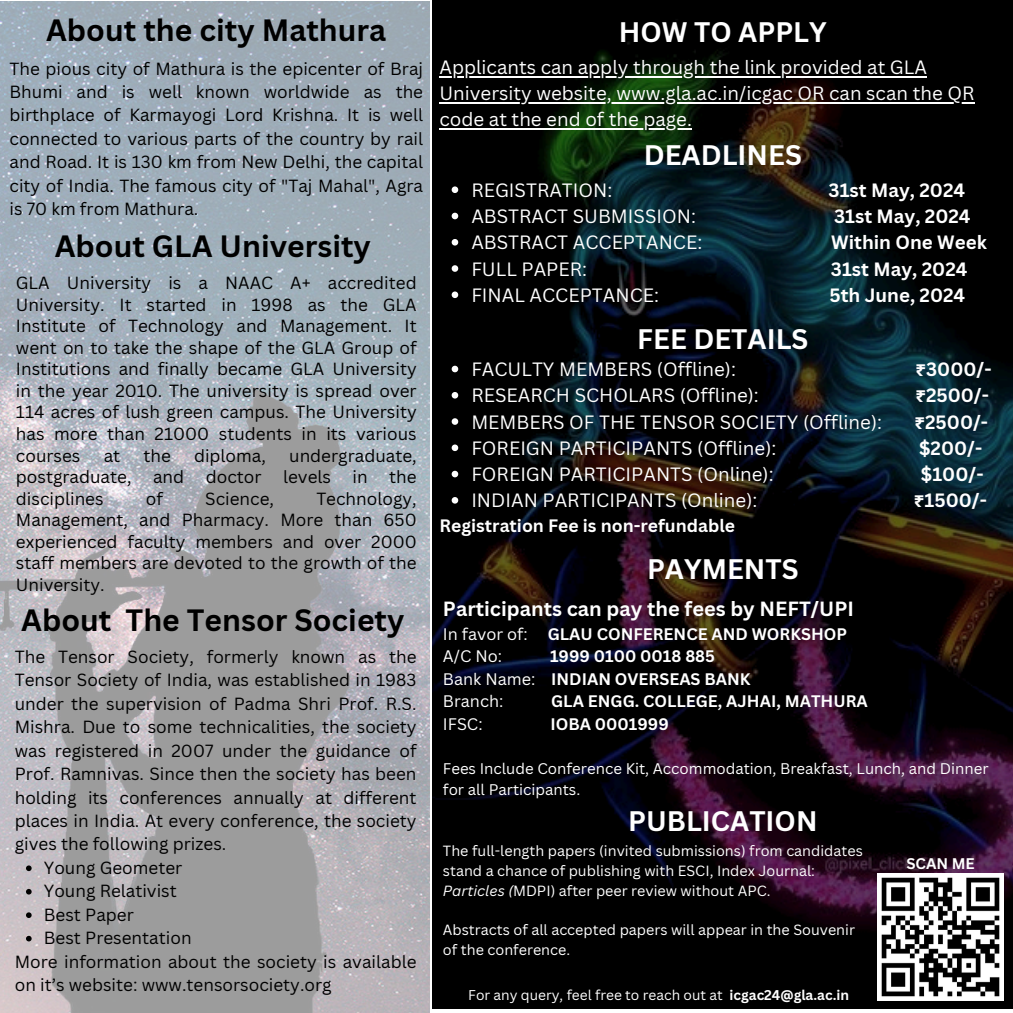
<style>
.page{position:relative;width:1013px;height:1013px;background:#fff}
.page>*{position:absolute;margin:0;border:0;box-sizing:border-box;transform-origin:0 0}
.t1{font:700 30px "Canva Sans";color:#000}
.t2{font:700 27.5px "Canva Sans";color:#fff}
.t3{font:700 20px "Canva Sans";color:#fff}
.t4{font:18.75px "Canva Sans";color:#fff}
.t5{font:700 18.75px "Canva Sans";color:#fff}
.t6{font:700 17.5px "Canva Sans";color:#fff}
.t7{font:17.12px/23.5px "Canva Sans";color:#000;text-align:justify}
.t8{font:700 16.25px/22.5px "Canva Sans";color:#fff}
.t9{font:16.25px "Canva Sans";color:#fff}
.t10{font:15px/20.6px "Canva Sans";color:#fff}
.t11{font:700 15px "Canva Sans";color:#fff}
.t12{font:14.38px/19.8px "Canva Sans";color:#fff}
.t13{font:13.75px "Canva Sans";color:#fff}
.s1{font-family:"Noto Sans Gurmukhi"}
.s2{font-weight:400}
.s3{font-style:italic}
.s4{font-weight:700}
</style>
<div class="page">
<img style="left:0;top:2px;width:429px;height:1010px">
<img style="left:433px;top:0;width:579px;height:1008px">
<img style="left:877px;top:873px;width:126px;height:127px">
<svg style="left:26px;top:865px;width:6px;height:6px"></svg>
<svg style="left:26px;top:888px;width:6px;height:6px"></svg>
<svg style="left:26px;top:912px;width:6px;height:6px"></svg>
<svg style="left:26px;top:935px;width:6px;height:6px"></svg>
<hr style="left:439px;top:76px;width:488px;height:2px;background:#fff">
<hr style="left:439px;top:102px;width:535px;height:2px;background:#fff">
<hr style="left:439px;top:128px;width:253px;height:2px;background:#fff">
<svg style="left:451px;top:366px;width:7px;height:6px"></svg>
<svg style="left:451px;top:392px;width:7px;height:6px"></svg>
<svg style="left:451px;top:418px;width:7px;height:7px"></svg>
<svg style="left:451px;top:444px;width:7px;height:7px"></svg>
<svg style="left:451px;top:471px;width:7px;height:6px"></svg>
<svg style="left:451px;top:497px;width:7px;height:6px"></svg>
<svg style="left:451px;top:186px;width:7px;height:7px"></svg>
<svg style="left:451px;top:213px;width:7px;height:6px"></svg>
<svg style="left:451px;top:239px;width:7px;height:6px"></svg>
<svg style="left:451px;top:265px;width:7px;height:7px"></svg>
<svg style="left:451px;top:291px;width:7px;height:7px"></svg>
<h5 class="t1" style="left:46px;top:9px;width:341px">About the city Mathura</h5>
<h5 class="t7" style="left:10px;top:56px;width:415px">The pious city of Mathura is the epicenter of Braj Bhumi and is well known worldwide as the birthplace of Karmayogi Lord Krishna. It is well connected to various parts of the country by rail and Road. It is 130 km from New Delhi, the capital city of India. The famous city of "Taj Mahal", Agra is 70 km from Mathura.</h5>
<h2 class="t1" style="left:55px;top:225px;width:318px">About GLA University</h2>
<h1 class="t7" style="left:16px;top:271px;width:402px;line-height:21.5px">GLA University is a NAAC A+ accredited University. It started in 1998 as the GLA Institute of Technology and Management. It went on to take the shape of the GLA Group of Institutions and finally became GLA University in the year 2010. The university is spread over 114 acres of lush green campus. The University has more than 21000 students in its various courses</h1>
<h1 class="t7" style="left:104px;top:443px;width:18px">at</h1>
<h1 class="t7" style="left:143px;top:443px;width:29px">the</h1>
<h1 class="t7" style="left:194px;top:443px;width:73px">diploma,</h1>
<h1 class="t7" style="left:289px;top:443px;width:129px">undergraduate,</h1>
<h1 class="t7" style="left:16px;top:464px;width:117px">postgraduate,</h1>
<h1 class="t7" style="left:153px;top:464px;width:33px">and</h1>
<h1 class="t7" style="left:206px;top:464px;width:57px">doctor</h1>
<h1 class="t7" style="left:283px;top:464px;width:49px">levels</h1>
<h1 class="t7" style="left:352px;top:464px;width:17px">in</h1>
<h1 class="t7" style="left:389px;top:464px;width:29px">the</h1>
<h1 class="t7" style="left:16px;top:486px;width:89px">disciplines</h1>
<h1 class="t7" style="left:146px;top:486px;width:19px">of</h1>
<h1 class="t7" style="left:205px;top:486px;width:70px">Science,</h1>
<h1 class="t7" style="left:16px;top:487px;width:402px;line-height:21.5px;text-indent:300px">Technology, Management, and Pharmacy. More than 650 experienced faculty members and over 2000 staff members are devoted to the growth of the University.</h1>
<h2 class="t1" style="left:21px;top:599px;width:385px">About The Tensor Society</h2>
<h5 class="t7" style="left:15px;top:644px;width:403px">The Tensor Society, formerly known as the Tensor Society of India, was established in 1983 under the supervision of Padma Shri Prof. R.S.<br>Mishra. Due to some technicalities, the society was registered in 2007 under the guidance of Prof. Ramnivas. Since then the society has been holding its conferences annually at different places in India. At every conference, the society gives the following prizes.</h5>
<p class="t7" style="left:44px;top:855px;width:140px">Young Geometer</p>
<p class="t7" style="left:44px;top:879px;width:134px">Young Relativist</p>
<p class="t7" style="left:44px;top:902px;width:91px">Best Paper</p>
<p class="t7" style="left:44px;top:925px;width:149px">Best Presentation</p>
<h5 class="t7" style="left:15px;top:949px;width:403px">More information about the society is available on it’s website: www.tensorsociety.org</h5>
<h3 class="t2" style="left:619px;top:12px;width:209px">HOW TO APPLY</h3>
<h1 class="t4" style="left:439px;top:54px;width:489px">Applicants can apply through the link provided at GLA</h1>
<p class="t4" style="left:439px;top:80px;width:536px">University website, www.gla.ac.in/icgac OR can scan the QR</p>
<p class="t4" style="left:439px;top:106px;width:254px">code at the end of the page.</p>
<p class="t2" style="left:643px;top:135px;width:160px">DEADLINES</p>
<p class="t4" style="left:471px;top:177px;width:143px">REGISTRATION:</p>
<p class="t5" style="left:828px;top:177px;width:138px">31st May, 2024</p>
<h4 class="t4" style="left:471px;top:203px;width:226px">ABSTRACT SUBMISSION:</h4>
<h4 class="t5" style="left:834px;top:203px;width:138px">31st May, 2024</h4>
<h1 class="t4" style="left:471px;top:229px;width:232px">ABSTRACT ACCEPTANCE:</h1>
<h1 class="t5" style="left:831px;top:229px;width:157px">Within One Week</h1>
<h3 class="t4" style="left:471px;top:255px;width:117px">FULL PAPER:</h3>
<h3 class="t5" style="left:831px;top:255px;width:138px">31st May, 2024</h3>
<p class="t4" style="left:471px;top:282px;width:189px">FINAL ACCEPTANCE:</p>
<p class="t5" style="left:829px;top:282px;width:137px">5th June, 2024</p>
<p class="t2" style="left:637px;top:319px;width:173px">FEE DETAILS</p>
<p class="t4" style="left:471px;top:356px;width:266px">FACULTY MEMBERS (Offline):</p>
<p class="t5" style="left:915px;top:356px;width:78px"><span class="s1">₹</span>3000/-</p>
<h1 class="t4" style="left:471px;top:382px;width:289px">RESEARCH SCHOLARS (Offline):</h1>
<h1 class="t5" style="left:915px;top:382px;width:75px"><span class="s1">₹</span>2500/-</h1>
<p class="t4" style="left:471px;top:408px;width:412px">MEMBERS OF THE TENSOR SOCIETY (Offline):</p>
<p class="t5" style="left:914px;top:408px;width:75px"><span class="s1">₹</span>2500/-</p>
<p class="t4" style="left:471px;top:435px;width:306px">FOREIGN PARTICIPANTS (Offline):</p>
<p class="t5" style="left:919px;top:435px;width:65px">$200/-</p>
<p class="t4" style="left:471px;top:461px;width:304px">FOREIGN PARTICIPANTS (Online):</p>
<p class="t5" style="left:921px;top:461px;width:64px">$100/-</p>
<p class="t4" style="left:471px;top:487px;width:287px">INDIAN PARTICIPANTS (Online):</p>
<p class="t5" style="left:914px;top:487px;width:75px"><span class="s1">₹</span>1500/-</p>
<p class="t6" style="left:439px;top:513px;width:297px">Registration Fee is non-refundable</p>
<h1 class="t2" style="left:647px;top:549px;width:153px">PAYMENTS</h1>
<p class="t3" style="left:443px;top:595px;width:412px">Participants can pay the fees by NEFT/UPI</p>
<p class="t8" style="left:443px;top:622px;width:406px"><span class="s2">In favor of:</span> GLAU CONFERENCE AND WORKSHOP<br><span class="s2">A/C No:</span></p>
<p class="t8" style="left:443px;top:645px;width:309px;text-indent:107px">1999 0100 0018 885<br><span class="s2">Bank Name:</span> INDIAN OVERSEAS BANK<br><span class="s2">Branch:</span></p>
<p class="t8" style="left:551px;top:690px;width:318px">GLA ENGG. COLLEGE, AJHAI, MATHURA</p>
<p class="t9" style="left:443px;top:712px;width:41px">IFSC:</p>
<p class="t8" style="left:550px;top:712px;width:120px">IOBA 0001999</p>
<p class="t10" style="left:443px;top:758px;width:547px">Fees Include Conference Kit, Accommodation, Breakfast, Lunch, and Dinner for all Participants.</p>
<p class="t2" style="left:628px;top:801px;width:191px">PUBLICATION</p>
<h6 class="t12" style="left:443px;top:840px;width:421px">The full-length papers (invited submissions) from candidates stand a chance of publishing with ESCI, Index Journal:<br><span class="s3">Particles (</span>MDPI) after peer review without APC.</h6>
<p class="t12" style="left:443px;top:919px;width:413px">Abstracts of all accepted papers will appear in the Souvenir of the conference.</p>
<p class="t13" style="left:468px;top:985px;width:382px">For any query, feel free to reach out at <span class="s4">icgac24@gla.ac.in</span></p>
<p class="t11" style="left:906px;top:853px;width:70px">SCAN ME</p>
</div>
